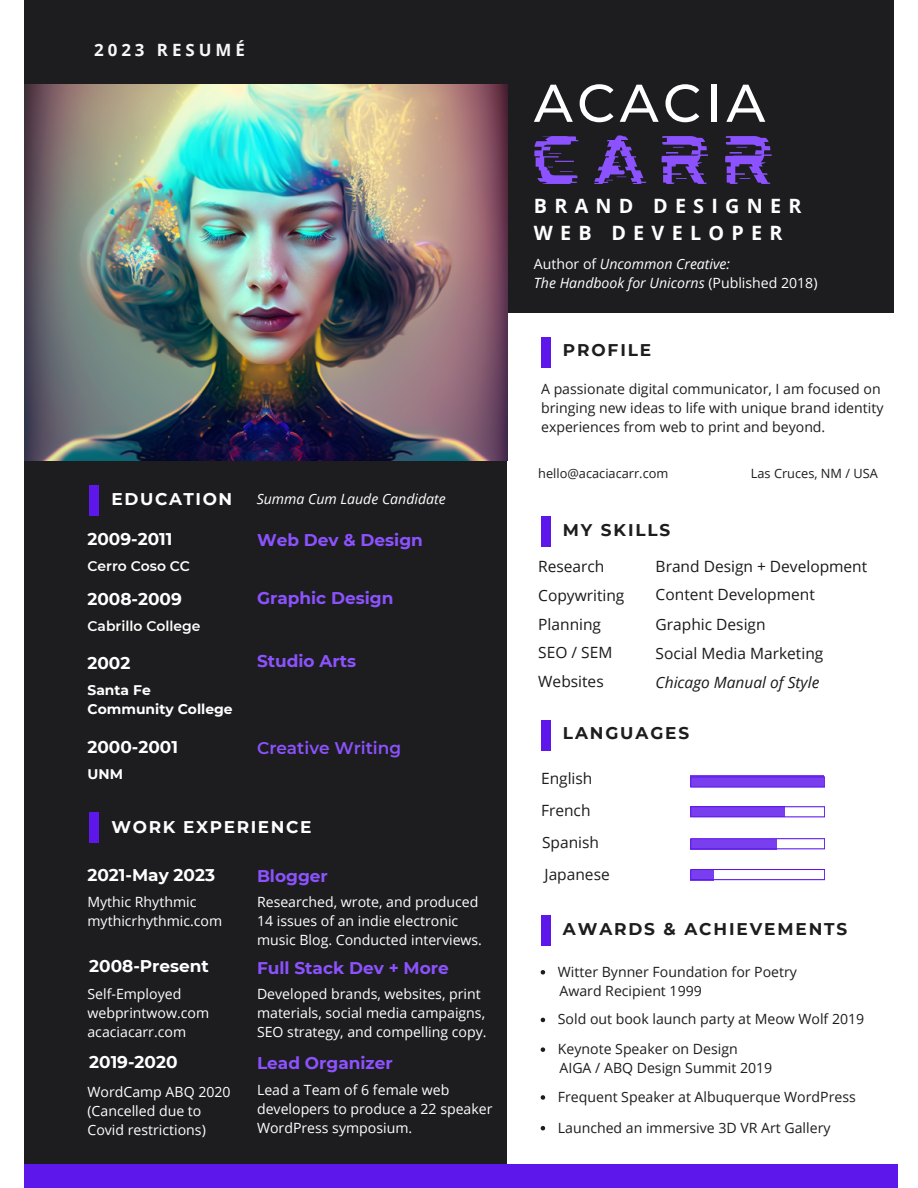
<style>
.page{position:relative;width:918px;height:1188px;background:#fff}
.page>*{position:absolute;margin:0;border:0;box-sizing:border-box;transform-origin:0 0}
.t1{font:58.05px "mokotoglitchmark I";color:#8c52ff}
.t2{font:500 53.1px "Montserrat";letter-spacing:.08em;color:#fff}
.t3{font:700 19.8px "Open Sans";letter-spacing:.365em;color:#fff}
.t4{font:700 16.95px "Montserrat";color:#8c52ff}
.t5{font:700 16.95px "Montserrat";color:#fff}
.t6{font:700 16.95px "Montserrat";letter-spacing:.11em;color:#1d1d1f}
.t7{font:700 16.95px "Montserrat";letter-spacing:.095em;color:#fff}
.t8{font:600 16.95px "Montserrat";color:#8c52ff}
.t9{font:700 16.95px "Open Sans";letter-spacing:.235em;color:#f7f7f7}
.t10{font:15.45px "Open Sans";color:#1a1a1b}
.t11{font:15.45px "Open Sans";color:#1d1d1f}
.t12{font:italic 15.45px "Open Sans";color:#1a1a1b}
.t13{font:14.1px/19px "Open Sans";color:#fff}
.t14{font:14.1px/19px "Open Sans";color:#1d1d1f}
.t15{font:italic 14.1px "Open Sans";color:#fff}
.t16{font:600 13.95px "Montserrat";color:#fff}
.t17{font:700 13.95px "Montserrat";color:#fff}
.t18{font:12.75px "Open Sans";color:#1d1d1f}
.s1{font-style:normal}
</style>
<div class="page">
<div style="left:24px;top:0;width:870px;height:312px;background:#1d1d1f"></div>
<div style="left:24px;top:461px;width:483px;height:705px;background:#1d1d1f"></div>
<div style="left:24px;top:1164px;width:874px;height:24px;background:#5e17eb"></div>
<div style="left:541px;top:915px;width:10px;height:31px;background:#5e17eb"></div>
<div style="left:541px;top:720px;width:10px;height:30px;background:#5e17eb"></div>
<div style="left:541px;top:516px;width:10px;height:31px;background:#5e17eb"></div>
<div style="left:541px;top:337px;width:10px;height:31px;background:#5e17eb"></div>
<div style="left:89px;top:486px;width:10px;height:30px;background:#5e17eb"></div>
<div style="left:89px;top:812px;width:10px;height:30px;background:#5e17eb"></div>
<svg style="left:690px;top:838px;width:135px;height:11px"></svg>
<div style="left:690px;top:839px;width:87px;height:10px;background:#793fee"></div>
<svg style="left:690px;top:776px;width:135px;height:12px;background:#773ded"></svg>
<img style="left:24px;top:84px;width:483px;height:377px">
<svg style="left:785px;top:806px;width:40px;height:11px"></svg>
<div style="left:690px;top:806px;width:95px;height:11px;background:#793fee"></div>
<svg style="left:690px;top:869px;width:135px;height:11px"></svg>
<div style="left:691px;top:870px;width:23px;height:10px;background:#793fee"></div>
<svg style="left:541px;top:970px;width:4px;height:5px"></svg>
<svg style="left:541px;top:1018px;width:4px;height:4px"></svg>
<svg style="left:541px;top:1047px;width:4px;height:5px"></svg>
<svg style="left:541px;top:1095px;width:4px;height:5px"></svg>
<svg style="left:541px;top:1126px;width:4px;height:4px"></svg>
<p class="t9" style="left:94px;top:38px;width:152px">2023 RESUMÉ</p>
<p class="t7" style="left:112px;top:489px;width:122px">EDUCATION</p>
<p class="t5" style="left:87px;top:529px;width:87px">2009-2011</p>
<p class="t16" style="left:87px;top:557px;width:104px">Cerro Coso CC</p>
<p class="t5" style="left:87px;top:589px;width:96px">2008-2009</p>
<p class="t15" style="left:257px;top:489px;width:190px">Summa Cum Laude Candidate</p>
<p class="t4" style="left:257px;top:529px;width:167px">Web Dev &amp; Design</p>
<p class="t4" style="left:257px;top:587px;width:138px">Graphic Design</p>
<p class="t16" style="left:87px;top:618px;width:114px">Cabrillo College</p>
<p class="t5" style="left:87px;top:652px;width:44px">2002</p>
<p class="t4" style="left:257px;top:651px;width:101px">Studio Arts</p>
<p class="t17" style="left:87px;top:681px;width:65px">Santa Fe</p>
<p class="t17" style="left:87px;top:700px;width:147px">Community College</p>
<p class="t5" style="left:87px;top:737px;width:92px">2000-2001</p>
<p class="t8" style="left:257px;top:737px;width:146px">Creative Writing</p>
<p class="t17" style="left:87px;top:766px;width:37px">UNM</p>
<p class="t7" style="left:112px;top:817px;width:201px">WORK EXPERIENCE</p>
<p class="t5" style="left:87px;top:865px;width:129px">2021-May 2023</p>
<p class="t4" style="left:257px;top:866px;width:72px">Blogger</p>
<p class="t13" style="left:87px;top:892px;width:110px">Mythic Rhythmic</p>
<p class="t13" style="left:87px;top:911px;width:136px">mythicrhythmic.com</p>
<p class="t5" style="left:89px;top:955px;width:121px">2008-Present</p>
<p class="t13" style="left:87px;top:984px;width:95px">Self-Employed</p>
<p class="t13" style="left:87px;top:1003px;width:123px">webprintwow.com</p>
<p class="t13" style="left:87px;top:1022px;width:100px">acaciacarr.com</p>
<p class="t13" style="left:257px;top:892px;width:226px">Researched, wrote, and produced<br>14 issues of an indie electronic music Blog. Conducted interviews.</p>
<p class="t13" style="left:257px;top:984px;width:230px">Developed brands, websites, print materials, social media campaigns,</p>
<p class="t13" style="left:257px;top:1022px;width:231px">SEO strategy, and compelling copy.</p>
<p class="t4" style="left:257px;top:958px;width:193px">Full Stack Dev + More</p>
<p class="t5" style="left:89px;top:1052px;width:90px">2019-2020</p>
<p class="t4" style="left:257px;top:1053px;width:137px">Lead Organizer</p>
<p class="t13" style="left:87px;top:1082px;width:145px">WordCamp ABQ 2020</p>
<p class="t13" style="left:87px;top:1101px;width:120px">(Cancelled due to<br>Covid restrictions)</p>
<p class="t13" style="left:257px;top:1080px;width:237px">Lead a Team of 6 female web developers to produce a 22 speaker<br>WordPress symposium.</p>
<p class="t2" style="left:534px;top:70px;width:233px">ACACIA</p>
<p class="t1" style="left:530px;top:140px;width:248px">CARR</p>
<p class="t3" style="left:534px;top:191px;width:269px">BRAND DESIGNER</p>
<p class="t3" style="left:534px;top:219px;width:250px">WEB DEVELOPER</p>
<p class="t15" style="left:534px;top:254px;width:198px"><span class="s1">Author of</span> Uncommon Creative:</p>
<p class="t15" style="left:534px;top:273px;width:285px">The Handbook for Unicorns <span class="s1">(Published 2018)</span></p>
<p class="t6" style="left:563px;top:340px;width:90px">PROFILE</p>
<p class="t14" style="left:541px;top:379px;width:344px">A passionate digital communicator, I am focused on bringing new ideas to life with unique brand identity</p>
<p class="t14" style="left:541px;top:417px;width:286px">experiences from web to print and beyond.</p>
<p class="t18" style="left:538px;top:465px;width:132px">hello@acaciacarr.com</p>
<p class="t18" style="left:751px;top:465px;width:128px">Las Cruces, NM / USA</p>
<p class="t6" style="left:563px;top:519px;width:109px">MY SKILLS</p>
<p class="t10" style="left:538px;top:556px;width:68px">Research</p>
<p class="t10" style="left:538px;top:584px;width:88px">Copywriting</p>
<p class="t10" style="left:538px;top:614px;width:64px">Planning</p>
<p class="t10" style="left:538px;top:642px;width:76px">SEO / SEM</p>
<p class="t10" style="left:538px;top:670px;width:67px">Websites</p>
<p class="t10" style="left:656px;top:556px;width:213px">Brand Design + Development</p>
<p class="t10" style="left:656px;top:583px;width:161px">Content Development</p>
<p class="t10" style="left:656px;top:614px;width:111px">Graphic Design</p>
<p class="t10" style="left:656px;top:643px;width:169px">Social Media Marketing</p>
<p class="t12" style="left:656px;top:671px;width:165px">Chicago Manual of Style</p>
<p class="t6" style="left:563px;top:723px;width:128px">LANGUAGES</p>
<p class="t11" style="left:541px;top:767px;width:53px">English</p>
<p class="t11" style="left:541px;top:799px;width:51px">French</p>
<p class="t11" style="left:542px;top:832px;width:58px">Spanish</p>
<p class="t11" style="left:545px;top:863px;width:67px">Japanese</p>
<p class="t6" style="left:563px;top:918px;width:286px">AWARDS &amp; ACHIEVEMENTS</p>
<p class="t14" style="left:558px;top:962px;width:241px">Witter Bynner Foundation for Poetry</p>
<p class="t14" style="left:560px;top:981px;width:144px">Award Recipient 1999</p>
<p class="t14" style="left:558px;top:1009px;width:308px">Sold out book launch party at Meow Wolf 2019</p>
<p class="t14" style="left:558px;top:1039px;width:181px">Keynote Speaker on Design</p>
<p class="t14" style="left:560px;top:1058px;width:214px">AIGA / ABQ Design Summit 2019</p>
<p class="t14" style="left:558px;top:1087px;width:299px">Frequent Speaker at Albuquerque WordPress</p>
<p class="t14" style="left:558px;top:1118px;width:274px">Launched an immersive 3D VR Art Gallery</p>
</div>
